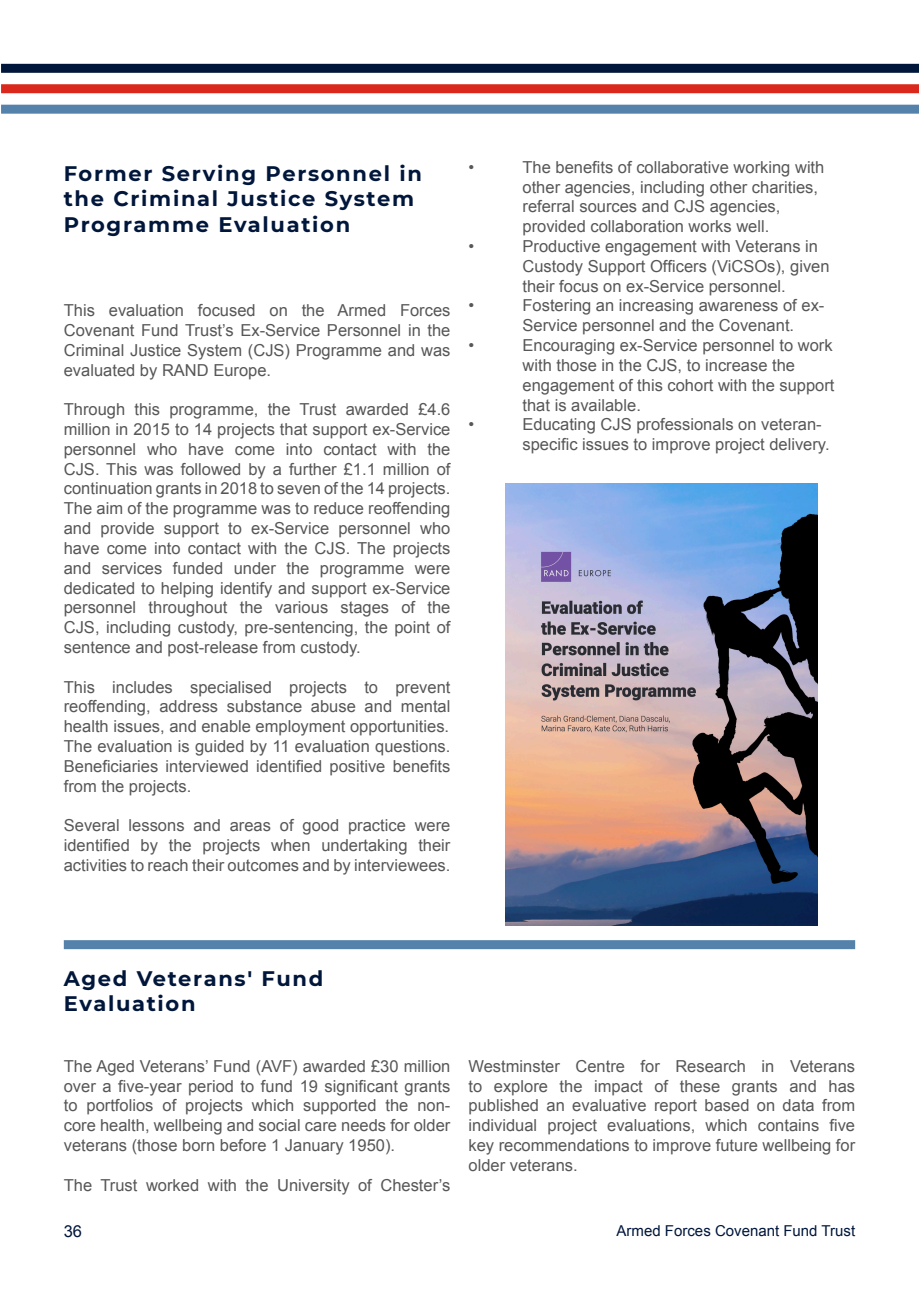
<style>
.page{position:relative;width:919px;height:1289px;background:#fff}
.page>*{position:absolute;margin:0;border:0;box-sizing:border-box;transform-origin:0 0}
.Magazine_Title{font:700 21px/25.2px "Montserrat";letter-spacing:.08em;color:#00163b}
.body_text_June_2021{font:16.5px/19.8px "Arial";color:#575758;text-align:justify}
.t1{font:16.5px "Arial";color:#00163b}
.t2{font:15px "Arial";color:#00163b}
</style>
<div class="page">
<div style="left:1px;top:64px;width:917px;height:9px;background:#00163b"></div>
<div style="left:1px;top:84px;width:917px;height:9px;background:#da291c"></div>
<div style="left:1px;top:105px;width:917px;height:9px;background:#5482ab"></div>
<img style="left:505px;top:483px;width:312px;height:442px">
<div style="left:64px;top:940px;width:791px;height:9px;background:#5482ab"></div>
<p class="Magazine_Title" style="left:64px;top:160px;width:359px">Former Serving Personnel in the Criminal Justice System<br>Programme Evaluation</p>
<p class="body_text_June_2021" style="left:64px;top:301px;width:388px">This evaluation focused on the Armed Forces Covenant Fund Trust’s Ex-Service Personnel in the Criminal Justice System (CJS) Programme and was evaluated by RAND Europe.</p>
<p class="body_text_June_2021" style="left:64px;top:400px;width:388px">Through this programme, the Trust awarded £4.6 million in 2015 to 14 projects that support ex-Service personnel who have come into contact with the CJS. This was followed by a further £1.1 million of continuation grants in 2018 to seven of the 14 projects.</p>
<p class="body_text_June_2021" style="left:64px;top:499px;width:388px">The aim of the programme was to reduce reoffending and provide support to ex-Service personnel who have come into contact with the CJS. The projects and services funded under the programme were dedicated to helping identify and support ex-Service personnel throughout the various stages of the CJS, including custody, pre-sentencing, the point of sentence and post-release from custody.</p>
<p class="body_text_June_2021" style="left:64px;top:677px;width:388px">This includes specialised projects to prevent reoffending, address substance abuse and mental health issues, and enable employment opportunities.</p>
<p class="body_text_June_2021" style="left:64px;top:736px;width:388px">The evaluation is guided by 11 evaluation questions.<br>Beneficiaries interviewed identified positive benefits from the projects.</p>
<p class="body_text_June_2021" style="left:64px;top:815px;width:388px">Several lessons and areas of good practice were identified by the projects when undertaking their activities to reach their outcomes and by interviewees.</p>
<p class="body_text_June_2021" style="left:468px;top:157px;width:7px">•</p>
<p class="body_text_June_2021" style="left:522px;top:157px;width:303px;text-align:left">The benefits of collaborative working with other agencies, including other charities, referral sources and CJS agencies, provided collaboration works well.</p>
<p class="body_text_June_2021" style="left:468px;top:236px;width:7px">•</p>
<p class="body_text_June_2021" style="left:522px;top:236px;width:308px;text-align:left">Productive engagement with Veterans in<br>Custody Support Officers (ViCSOs), given their focus on ex-Service personnel.</p>
<p class="body_text_June_2021" style="left:468px;top:296px;width:7px">•</p>
<p class="body_text_June_2021" style="left:522px;top:296px;width:303px">Fostering an increasing awareness of ex-<br>Service personnel and the Covenant.</p>
<p class="body_text_June_2021" style="left:468px;top:335px;width:7px">•</p>
<p class="body_text_June_2021" style="left:522px;top:335px;width:313px;text-align:left">Encouraging ex-Service personnel to work with those in the CJS, to increase the engagement of this cohort with the support that is available.</p>
<p class="body_text_June_2021" style="left:468px;top:415px;width:7px">•</p>
<p class="body_text_June_2021" style="left:522px;top:415px;width:308px">Educating CJS professionals on veteran&shy;specific issues to improve project delivery.</p>
<p class="Magazine_Title" style="left:64px;top:964px;width:261px">Aged Veterans' Fund<br>Evaluation</p>
<p class="body_text_June_2021" style="left:64px;top:1056px;width:388px">The Aged Veterans’ Fund (AVF) awarded £30 million over a five-year period to fund 19 significant grants to portfolios of projects which supported the non&shy;core health, wellbeing and social care needs for older veterans (those born before 1 January 1950).</p>
<p class="body_text_June_2021" style="left:64px;top:1175px;width:388px">The Trust worked with the University of Chester’s</p>
<p class="body_text_June_2021" style="left:468px;top:1056px;width:388px">Westminster Centre for Research in Veterans to explore the impact of these grants and has published an evaluative report based on data from individual project evaluations, which contains five key recommendations to improve future wellbeing for older veterans.</p>
<p class="t1" style="left:64px;top:1220px;width:20px">36</p>
<p class="t2" style="left:616px;top:1220px;width:240px">Armed Forces Covenant Fund Trust</p>
</div>
